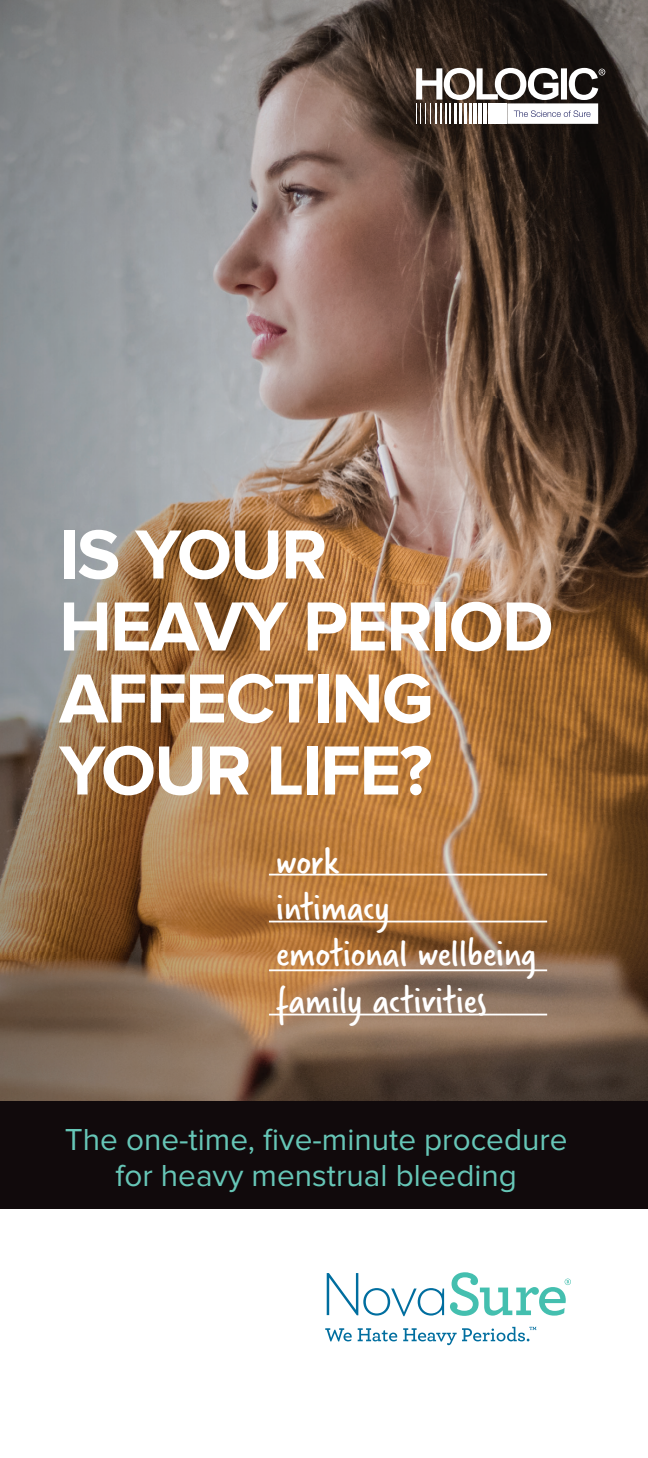
<style>
.page{position:relative;width:648px;height:1458px;background:#fff}
.page>*{position:absolute;margin:0;border:0;box-sizing:border-box;transform-origin:0 0}
.t1{font:700 72px/72px "Proxima Nova";letter-spacing:-.025em;color:#fff}
.t2{font:40.5px/46.4px "Verveine";color:#fff}
.t3{font:31.5px/36px "Proxima Nova";color:#66c6b7;text-align:center}
</style>
<div class="page">
<img style="left:0;top:0;width:648px;height:1102px">
<hr style="left:269px;top:874px;width:278px;height:2px;background:#fff">
<hr style="left:269px;top:921px;width:278px;height:1px;background:#fff">
<hr style="left:269px;top:969px;width:278px;height:2px;background:#fff">
<hr style="left:269px;top:1014px;width:278px;height:1px;background:#fff">
<div style="left:0;top:1102px;width:648px;height:107px;background:#110a0c"></div>
<svg style="left:325px;top:1328px;width:27px;height:13px"></svg>
<svg style="left:358px;top:1328px;width:39px;height:13px"></svg>
<svg style="left:327px;top:1273px;width:117px;height:43px"></svg>
<svg style="left:403px;top:1327px;width:133px;height:18px"></svg>
<svg style="left:450px;top:1272px;width:121px;height:44px"></svg>
<svg style="left:416px;top:68px;width:189px;height:56px"></svg>
<h1 class="t1" style="left:59px;top:520px;width:496px">IS YOUR<br>HEAVY PERIOD<br>AFFECTING<br>YOUR LIFE?</h1>
<p class="t2" style="left:276px;top:839px;width:262px">work<br>intimacy<br>emotional wellbeing family activities</p>
<p class="t3" style="left:65px;top:1122px;width:504px">The one-time, five-minute procedure for heavy menstrual bleeding</p>
</div>
